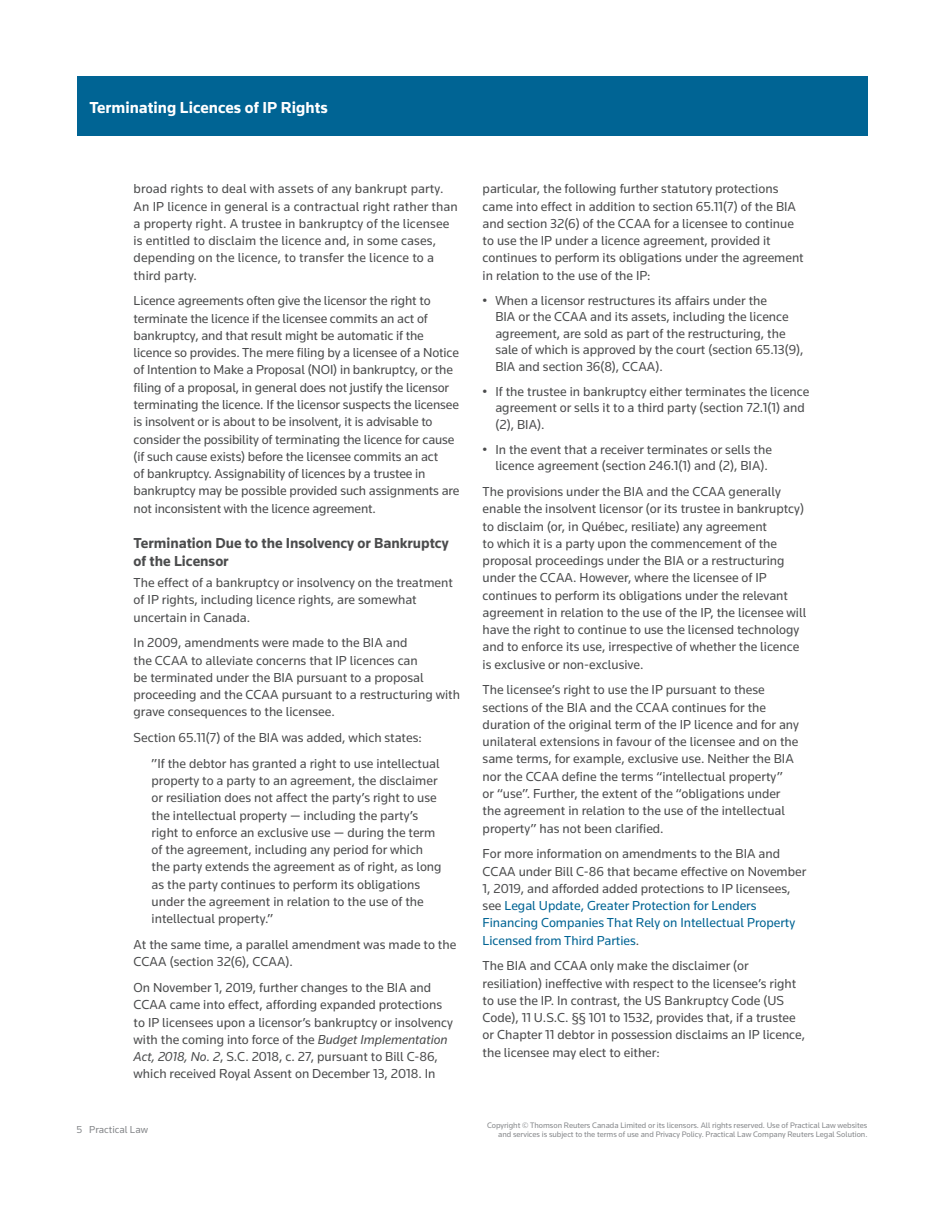
<style>
.page{position:relative;width:944px;height:1214px;background:#fff}
.page>*{position:absolute;margin:0;border:0;box-sizing:border-box;transform-origin:0 0}
.t1{font:700 16.5px "Knowledge";color:#fff}
.t2{font:700 15px/18px "Knowledge";color:#4b4c4d}
.t3{font:13.5px/17.2px "Knowledge";color:#4b4c4d}
.t4{font:10.5px "Knowledge";color:#86888b}
.t5{font:8.25px/9.8px "Knowledge";letter-spacing:-.005em;color:#86888b;text-align:right}
.s1{font-style:italic}
.s2{color:#006494}
</style>
<div class="page">
<div style="left:77px;top:77px;width:790px;height:59px;background:#006494"></div>
<p class="t1" style="left:89px;top:97px;width:240px">Terminating Licences of IP Rights</p>
<p class="t3" style="left:134px;top:180px;width:326px">broad rights to deal with assets of any bankrupt party.<br>An IP licence in general is a contractual right rather than a property right. A trustee in bankruptcy of the licensee is entitled to disclaim the licence and, in some cases, depending on the licence, to transfer the licence to a third party.</p>
<p class="t3" style="left:134px;top:292px;width:327px">Licence agreements often give the licensor the right to terminate the licence if the licensee commits an act of bankruptcy, and that result might be automatic if the licence so provides. The mere filing by a licensee of a Notice of Intention to Make a Proposal (NOI) in bankruptcy, or the filing of a proposal, in general does not justify the licensor terminating the licence. If the licensor suspects the licensee is insolvent or is about to be insolvent, it is advisable to consider the possibility of terminating the licence for cause (if such cause exists) before the licensee commits an act<br>of bankruptcy. Assignability of licences by a trustee in bankruptcy may be possible provided such assignments are not inconsistent with the licence agreement.</p>
<p class="t2" style="left:134px;top:533px;width:316px">Termination Due to the Insolvency or Bankruptcy of the Licensor</p>
<p class="t3" style="left:134px;top:573px;width:321px">The effect of a bankruptcy or insolvency on the treatment of IP rights, including licence rights, are somewhat uncertain in Canada.</p>
<p class="t3" style="left:134px;top:634px;width:328px">In 2009, amendments were made to the BIA and<br>the CCAA to alleviate concerns that IP licences can<br>be terminated under the BIA pursuant to a proposal proceeding and the CCAA pursuant to a restructuring with grave consequences to the licensee.</p>
<p class="t3" style="left:152px;top:724px;width:290px;line-height:25.8px;text-indent:-18px">Section 65.11(7) of the BIA was added, which states:<br>”If the debtor has granted a right to use intellectual</p>
<p class="t3" style="left:152px;top:772px;width:291px">property to a party to an agreement, the disclaimer or resiliation does not affect the party’s right to use the intellectual property — including the party’s right to enforce an exclusive use — during the term of the agreement, including any period for which the party extends the agreement as of right, as long as the party continues to perform its obligations under the agreement in relation to the use of the intellectual property.”</p>
<p class="t3" style="left:134px;top:935px;width:324px">At the same time, a parallel amendment was made to the<br>CCAA (section 32(6), CCAA).</p>
<p class="t3" style="left:134px;top:978px;width:321px">On November 1, 2019, further changes to the BIA and CCAA came into effect, affording expanded protections to IP licensees upon a licensor’s bankruptcy or insolvency with the coming into force of the <span class="s1">Budget Implementation Act, 2018, No. 2</span>, S.C. 2018, c. 27, pursuant to Bill C-86, which received Royal Assent on December 13, 2018. In</p>
<p class="t3" style="left:482px;top:180px;width:323px">particular, the following further statutory protections came into effect in addition to section 65.11(7) of the BIA and section 32(6) of the CCAA for a licensee to continue to use the IP under a licence agreement, provided it continues to perform its obligations under the agreement in relation to the use of the IP:</p>
<p class="t3" style="left:495px;top:292px;width:310px;line-height:16.5px;text-indent:-13px">• When a licensor restructures its affairs under the<br>BIA or the CCAA and its assets, including the licence agreement, are sold as part of the restructuring, the sale of which is approved by the court (section 65.13(9), BIA and section 36(8), CCAA).</p>
<p class="t3" style="left:495px;top:383px;width:315px;line-height:16.5px;text-indent:-13px">• If the trustee in bankruptcy either terminates the licence agreement or sells it to a third party (section 72.1(1) and (2), BIA).</p>
<p class="t3" style="left:495px;top:441px;width:278px;line-height:16.5px;text-indent:-13px">• In the event that a receiver terminates or sells the licence agreement (section 246.1(1) and (2), BIA).</p>
<p class="t3" style="left:482px;top:483px;width:325px">The provisions under the BIA and the CCAA generally enable the insolvent licensor (or its trustee in bankruptcy) to disclaim (or, in Québec, resiliate) any agreement<br>to which it is a party upon the commencement of the proposal proceedings under the BIA or a restructuring under the CCAA. However, where the licensee of IP continues to perform its obligations under the relevant agreement in relation to the use of the IP, the licensee will have the right to continue to use the licensed technology and to enforce its use, irrespective of whether the licence is exclusive or non-exclusive.</p>
<p class="t3" style="left:482px;top:681px;width:318px">The licensee’s right to use the IP pursuant to these sections of the BIA and the CCAA continues for the duration of the original term of the IP licence and for any unilateral extensions in favour of the licensee and on the same terms, for example, exclusive use. Neither the BIA nor the CCAA define the terms “intellectual property”<br>or “use”. Further, the extent of the “obligations under the agreement in relation to the use of the intellectual property” has not been clarified.</p>
<p class="t3" style="left:482px;top:845px;width:325px">For more information on amendments to the BIA and CCAA under Bill C-86 that became effective on November 1, 2019, and afforded added protections to IP licensees, see <span class="s2">Legal Update, Greater Protection for Lenders Financing Companies That Rely on Intellectual Property Licensed from Third Parties</span>.</p>
<p class="t3" style="left:482px;top:957px;width:324px">The BIA and CCAA only make the disclaimer (or resiliation) ineffective with respect to the licensee’s right to use the IP. In contrast, the US Bankruptcy Code (US Code), 11 U.S.C. §§ 101 to 1532, provides that, if a trustee or Chapter 11 debtor in possession disclaims an IP licence, the licensee may elect to either:</p>
<p class="t4" style="left:77px;top:1123px;width:73px">5 Practical Law</p>
<p class="t5" style="left:487px;top:1119px;width:382px">Copyright © Thomson Reuters Canada Limited or its licensors. All rights reserved. Use of Practical Law websites and services is subject to the terms of use and Privacy Policy. Practical Law Company Reuters Legal Solution.</p>
</div>
